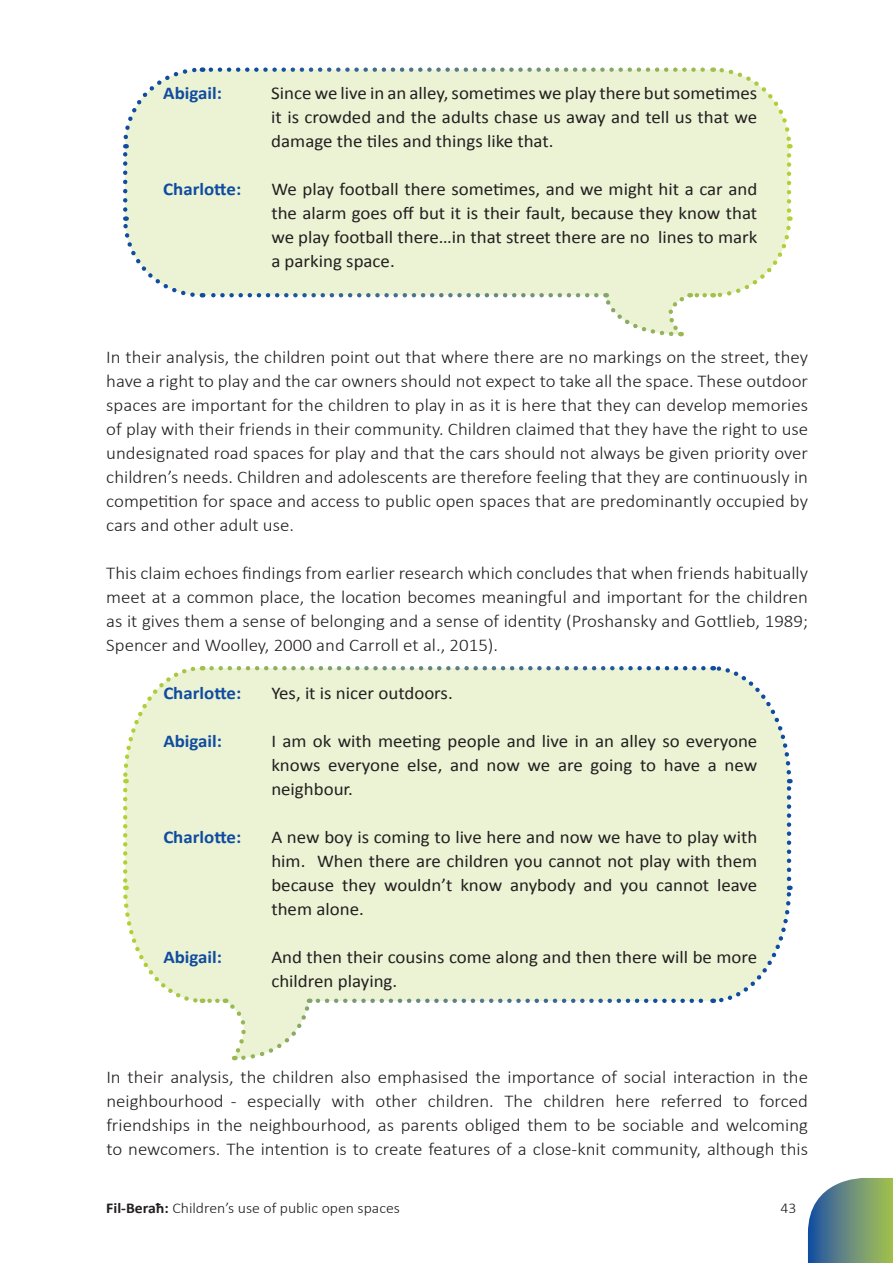
<style>
.page{position:relative;width:893px;height:1263px;background:#fff}
.page>*{position:absolute;margin:0;border:0;box-sizing:border-box;transform-origin:0 0}
.t1{font:300 18px/24px "Calibri";color:#231f20;text-align:justify;scale:1.05 1}
.t2{font:18px/24px "Calibri";color:#231f20;text-align:justify;scale:1.05 1}
.t3{font:700 18px "Calibri";color:#0f4ca0;scale:1.05 1}
.t4{font:300 15px "Calibri";color:#231f20;scale:1.05 1}
.s1{font-weight:700}
</style>
<div class="page">
<div style="left:125px;top:70px;width:664px;height:228px;background:#ecf3d4"></div>
<svg style="left:211px;top:67px;width:582px;height:82px;background:#eaf1d4"></svg>
<svg style="left:712px;top:155px;width:81px;height:143px"></svg>
<svg style="left:123px;top:216px;width:582px;height:121px"></svg>
<svg style="left:123px;top:67px;width:80px;height:143px;background:#e8f0d8"></svg>
<div style="left:125px;top:668px;width:664px;height:335px;background:#ecf3d4"></div>
<div style="left:123px;top:666px;width:580px;height:117px;background:#ecf3d4"></div>
<svg style="left:123px;top:790px;width:80px;height:213px;background:#edf3d7"></svg>
<svg style="left:209px;top:885px;width:584px;height:176px"></svg>
<svg style="left:712px;top:666px;width:81px;height:213px;background:#e9f0d9"></svg>
<svg style="left:808px;top:1178px;width:85px;height:85px;background:#769883"></svg>
<p class="t3" style="left:163px;top:81px;width:57px">Abigail:</p>
<p class="t2" style="left:271px;top:81px;width:464px">Since we live in an alley, sometimes we play there but sometimes it is crowded and the adults chase us away and tell us that we damage the tiles and things like that.</p>
<p class="t3" style="left:163px;top:177px;width:76px">Charlotte:</p>
<p class="t2" style="left:271px;top:177px;width:464px">We play football there sometimes, and we might hit a car and the alarm goes off but it is their fault, because they know that we play football there…in that street there are no lines to mark a parking space.</p>
<p class="t1" style="left:106px;top:344px;width:670px">In their analysis, the children point out that where there are no markings on the street, they have a right to play and the car owners should not expect to take all the space. These outdoor spaces are important for the children to play in as it is here that they can develop memories of play with their friends in their community. Children claimed that they have the right to use undesignated road spaces for play and that the cars should not always be given priority over children’s needs. Children and adolescents are therefore feeling that they are continuously in competition for space and access to public open spaces that are predominantly occupied by cars and other adult use.</p>
<p class="t1" style="left:106px;top:560px;width:670px">This claim echoes findings from earlier research which concludes that when friends habitually meet at a common place, the location becomes meaningful and important for the children as it gives them a sense of belonging and a sense of identity (Proshansky and Gottlieb, 1989; Spencer and Woolley, 2000 and Carroll et al., 2015).</p>
<p class="t3" style="left:163px;top:681px;width:76px">Charlotte:</p>
<p class="t2" style="left:271px;top:681px;width:174px">Yes, it is nicer outdoors.</p>
<p class="t3" style="left:163px;top:729px;width:57px">Abigail:</p>
<p class="t2" style="left:271px;top:729px;width:464px">I am ok with meeting people and live in an alley so everyone knows everyone else, and now we are going to have a new neighbour.</p>
<p class="t3" style="left:163px;top:825px;width:76px">Charlotte:</p>
<p class="t2" style="left:271px;top:825px;width:464px">A new boy is coming to live here and now we have to play with him. When there are children you cannot not play with them because they wouldn’t know anybody and you cannot leave them alone.</p>
<p class="t3" style="left:163px;top:945px;width:57px">Abigail:</p>
<p class="t2" style="left:271px;top:945px;width:464px">And then their cousins come along and then there will be more children playing.</p>
<p class="t1" style="left:106px;top:1064px;width:670px">In their analysis, the children also emphasised the importance of social interaction in the neighbourhood - especially with other children. The children here referred to forced friendships in the neighbourhood, as parents obliged them to be sociable and welcoming to newcomers. The intention is to create features of a close-knit community, although this</p>
<p class="t4" style="left:106px;top:1199px;width:281px"><span class="s1">Fil-Beraħ:</span> Children’s use of public open spaces</p>
<p class="t4" style="left:781px;top:1199px;width:17px">43</p>
</div>
